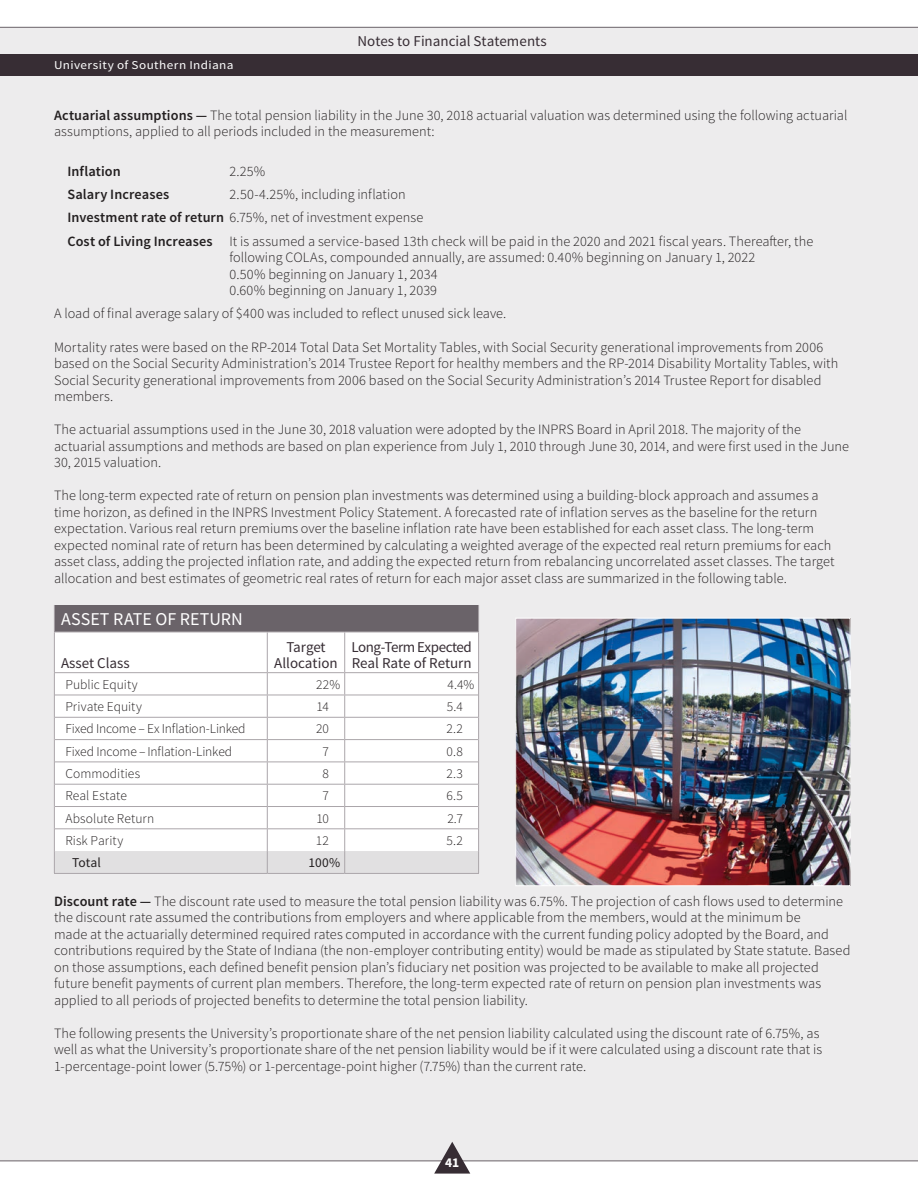
<style>
.page{position:relative;width:918px;height:1188px;background:#fff}
.page>*{position:absolute;margin:0;border:0;box-sizing:border-box;transform-origin:0 0}
.t1{font:18px "Source Sans Pro";letter-spacing:-.005em;color:#fff}
.t2{font:15px/16.5px "Source Sans Pro";letter-spacing:-.005em;color:#372d34;text-align:center}
.t3{font:300 14.25px/16.5px "Source Sans Pro";letter-spacing:.005em;color:#231f20}
.t4{font:600 14.25px "Source Sans Pro";letter-spacing:.005em;color:#231f20}
.t5{font:300 13.5px "Source Sans Pro";color:#231f20}
.t6{font:13.5px "Source Sans Pro";color:#231f20}
.t7{font:700 13.5px "Source Sans Pro";color:#fff}
.t8{font:12px "Source Sans Pro";letter-spacing:.03em;color:#fff;scale:1.1 1}
.s1{font-weight:600}
</style>
<div class="page">
<div style="left:0;top:27px;width:918px;height:1134px;background:#edeced"></div>
<div style="left:0;top:54px;width:918px;height:22px;background:#372d34"></div>
<hr style="left:0;top:1161px;width:918px;height:1px;background:#6a6369">
<svg style="left:434px;top:1142px;width:36px;height:32px"></svg>
<hr style="left:0;top:27px;width:918px;height:1px;background:#6a6369">
<div style="left:54px;top:605px;width:425px;height:27px;background:#6a6369"></div>
<div style="left:55px;top:633px;width:423px;height:39px;background:#fff"></div>
<hr style="left:267px;top:632px;width:1px;height:40px;background:#aba6aa">
<hr style="left:344px;top:632px;width:1px;height:40px;background:#aba6aa">
<hr style="left:54px;top:873px;width:213px;height:1px;background:#aba6aa">
<hr style="left:267px;top:873px;width:78px;height:1px;background:#aba6aa">
<hr style="left:345px;top:873px;width:134px;height:1px;background:#aba6aa">
<svg style="left:54px;top:605px;width:1px;height:27px"></svg>
<svg style="left:478px;top:605px;width:1px;height:27px"></svg>
<hr style="left:54px;top:632px;width:213px;height:1px;background:#aba6aa">
<hr style="left:267px;top:632px;width:78px;height:1px;background:#aba6aa">
<hr style="left:345px;top:632px;width:134px;height:1px;background:#aba6aa">
<hr style="left:54px;top:672px;width:213px;height:1px;background:#aba6aa">
<hr style="left:267px;top:672px;width:78px;height:1px;background:#aba6aa">
<hr style="left:345px;top:672px;width:134px;height:1px;background:#aba6aa">
<hr style="left:54px;top:632px;width:1px;height:40px;background:#aba6aa">
<hr style="left:478px;top:632px;width:1px;height:40px;background:#aba6aa">
<svg style="left:54px;top:673px;width:425px;height:200px;background:#f7f7f7"></svg>
<img style="left:517px;top:620px;width:331px;height:264px">
<div style="left:515px;top:618px;width:335px;height:268px;border:1px solid #fff"></div>
<p class="t8" style="left:54px;top:58px;width:165px">University of Southern Indiana</p>
<p class="t2" style="left:358px;top:33px;width:191px">Notes to Financial Statements</p>
<p class="t3" style="left:54px;top:107px;width:795px"><span class="s1">Actuarial assumptions —</span> The total pension liability in the June 30, 2018 actuarial valuation was determined using the following actuarial assumptions, applied to all periods included in the measurement:</p>
<p class="t4" style="left:67px;top:162px;width:55px">Inflation</p>
<p class="t3" style="left:230px;top:163px;width:37px">2.25%</p>
<p class="t4" style="left:68px;top:186px;width:103px">Salary Increases</p>
<p class="t3" style="left:67px;top:183px;width:747px;line-height:23.2px;text-indent:162px">2.50-4.25%, including inflation<br><span class="s1">Investment rate of return</span> 6.75%, net of investment expense<br><span class="s1">Cost of Living Increases</span> It is assumed a service-based 13th check will be paid in the 2020 and 2021 fiscal years. Thereafter, the</p>
<p class="t3" style="left:229px;top:249px;width:527px">following COLAs, compounded annually, are assumed: 0.40% beginning on January 1, 2022<br>0.50% beginning on January 1, 2034<br>0.60% beginning on January 1, 2039</p>
<p class="t3" style="left:54px;top:306px;width:452px">A load of final average salary of $400 was included to reflect unused sick leave.</p>
<p class="t3" style="left:54px;top:339px;width:786px">Mortality rates were based on the RP-2014 Total Data Set Mortality Tables, with Social Security generational improvements from 2006 based on the Social Security Administration’s 2014 Trustee Report for healthy members and the RP-2014 Disability Mortality Tables, with Social Security generational improvements from 2006 based on the Social Security Administration’s 2014 Trustee Report for disabled members.</p>
<p class="t3" style="left:54px;top:421px;width:797px">The actuarial assumptions used in the June 30, 2018 valuation were adopted by the INPRS Board in April 2018. The majority of the actuarial assumptions and methods are based on plan experience from July 1, 2010 through June 30, 2014, and were first used in the June<br>30, 2015 valuation.</p>
<p class="t3" style="left:54px;top:487px;width:782px">The long-term expected rate of return on pension plan investments was determined using a building-block approach and assumes a time horizon, as defined in the INPRS Investment Policy Statement. A forecasted rate of inflation serves as the baseline for the return expectation. Various real return premiums over the baseline inflation rate have been established for each asset class. The long-term expected nominal rate of return has been determined by calculating a weighted average of the expected real return premiums for each asset class, adding the projected inflation rate, and adding the expected return from rebalancing uncorrelated asset classes. The target allocation and best estimates of geometric real rates of return for each major asset class are summarized in the following table.</p>
<p class="t1" style="left:61px;top:608px;width:183px">ASSET RATE OF RETURN</p>
<p class="t2" style="left:61px;top:655px;width:70px">Asset Class</p>
<p class="t2" style="left:274px;top:639px;width:65px">Target<br>Allocation</p>
<p class="t2" style="left:351px;top:639px;width:122px;text-align:left">Long-Term Expected<br>Real Rate of Return</p>
<p class="t5" style="left:65px;top:676px;width:74px">Public Equity</p>
<p class="t5" style="left:316px;top:676px;width:26px">22%</p>
<p class="t5" style="left:448px;top:676px;width:28px">4.4%</p>
<p class="t5" style="left:65px;top:699px;width:78px">Private Equity</p>
<p class="t5" style="left:317px;top:699px;width:14px">14</p>
<p class="t5" style="left:447px;top:699px;width:18px">5.4</p>
<p class="t5" style="left:65px;top:721px;width:182px">Fixed Income – Ex Inflation-Linked</p>
<p class="t5" style="left:316px;top:721px;width:14px">20</p>
<p class="t5" style="left:447px;top:721px;width:18px">2.2</p>
<p class="t5" style="left:65px;top:743px;width:168px">Fixed Income – Inflation-Linked</p>
<p class="t5" style="left:323px;top:743px;width:8px">7</p>
<p class="t5" style="left:447px;top:743px;width:18px">0.8</p>
<p class="t5" style="left:65px;top:765px;width:76px">Commodities</p>
<p class="t5" style="left:323px;top:765px;width:8px">8</p>
<p class="t5" style="left:446px;top:765px;width:18px">2.3</p>
<p class="t5" style="left:65px;top:788px;width:63px">Real Estate</p>
<p class="t5" style="left:323px;top:788px;width:8px">7</p>
<p class="t5" style="left:446px;top:788px;width:18px">6.5</p>
<p class="t5" style="left:65px;top:810px;width:90px">Absolute Return</p>
<p class="t5" style="left:316px;top:810px;width:14px">10</p>
<p class="t5" style="left:447px;top:810px;width:17px">2.7</p>
<p class="t5" style="left:65px;top:832px;width:59px">Risk Parity</p>
<p class="t5" style="left:316px;top:832px;width:15px">12</p>
<p class="t5" style="left:447px;top:832px;width:18px">5.2</p>
<p class="t6" style="left:72px;top:854px;width:30px">Total</p>
<p class="t6" style="left:309px;top:854px;width:33px">100%</p>
<p class="t3" style="left:54px;top:893px;width:798px"><span class="s1">Discount rate —</span> The discount rate used to measure the total pension liability was 6.75%. The projection of cash flows used to determine the discount rate assumed the contributions from employers and where applicable from the members, would at the minimum be<br>made at the actuarially determined required rates computed in accordance with the current funding policy adopted by the Board, and contributions required by the State of Indiana (the non-employer contributing entity) would be made as stipulated by State statute. Based on those assumptions, each defined benefit pension plan’s fiduciary net position was projected to be available to make all projected future benefit payments of current plan members. Therefore, the long-term expected rate of return on pension plan investments was applied to all periods of projected benefits to determine the total pension liability.</p>
<p class="t3" style="left:54px;top:1025px;width:770px">The following presents the University’s proportionate share of the net pension liability calculated using the discount rate of 6.75%, as well as what the University’s proportionate share of the net pension liability would be if it were calculated using a discount rate that is<br>1-percentage-point lower (5.75%) or 1-percentage-point higher (7.75%) than the current rate.</p>
<p class="t7" style="left:445px;top:1154px;width:16px">41</p>
</div>
